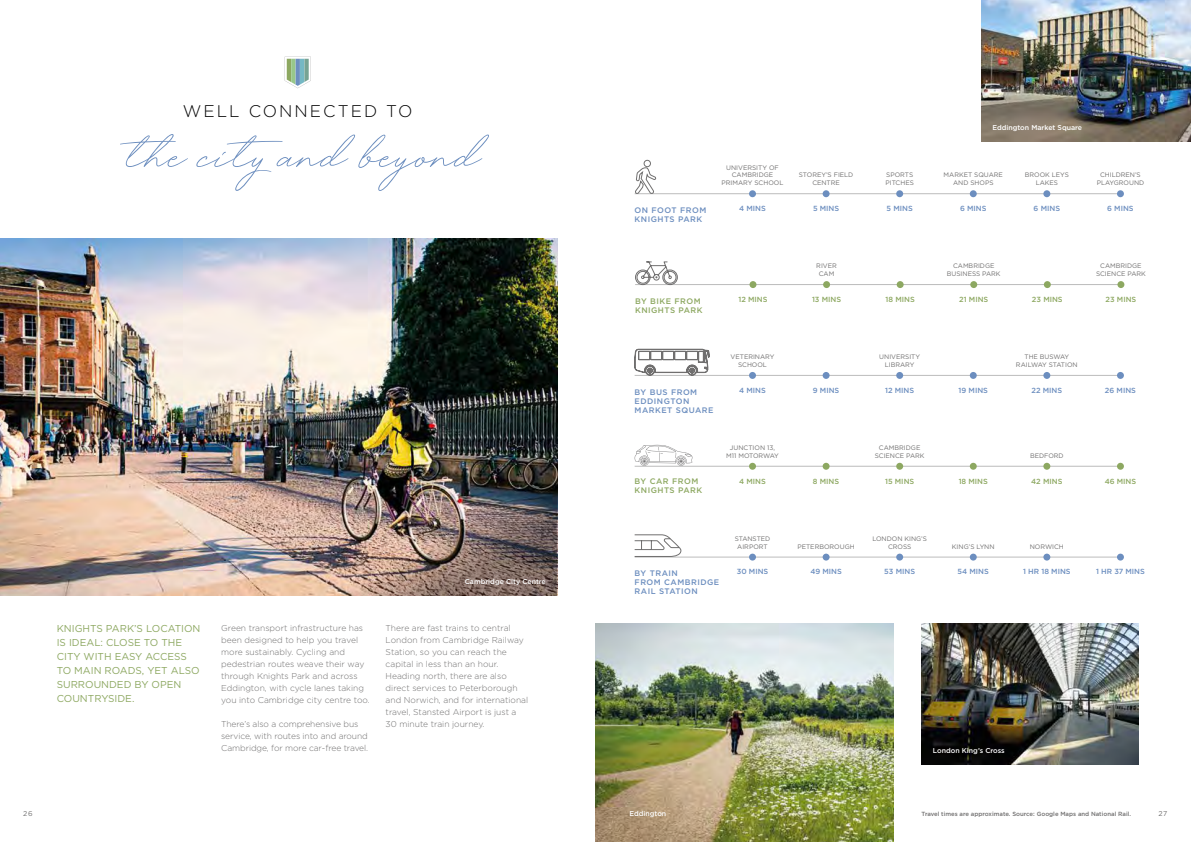
<style>
.page{position:relative;width:1191px;height:842px;background:#fff}
.page>*{position:absolute;margin:0;border:0;box-sizing:border-box;transform-origin:0 0}
.t1{font:55.3px "Funky Signature";color:#6c8ebf}
.t2{font:300 16.9px "Gotham";letter-spacing:.12em;color:#000}
.t3{font:10px/14px "Gotham";color:#8da861}
.t4{font:300 8.5px/12px "Gotham";color:#706f6f}
.t5{font:500 8px/9px "Gotham";letter-spacing:.06em;color:#6c8ebf}
.t6{font:500 8px/9px "Gotham";letter-spacing:.06em;color:#8da861}
.t7{font:500 7.4px "Gotham";color:#6c8ebf}
.t8{font:500 7.4px "Gotham";color:#8da861}
.t9{font:500 7px "Gotham";color:#fff}
.t10{font:7px "Gotham";color:#706f6f}
.t11{font:6.5px/7.8px "Gotham";color:#706f6f;text-align:center}
.t12{font:500 6px "Gotham";color:#706f6f}
</style>
<div class="page">
<img style="left:0;top:238px;width:557px;height:357px">
<hr style="left:634px;top:557px;width:485px;height:1px;background:#bcbcbc">
<svg style="left:634px;top:534px;width:47px;height:23px"></svg>
<div style="left:749px;top:554px;width:7px;height:7px;background:#6c8ebf;border-radius:50%"></div>
<div style="left:822px;top:554px;width:7px;height:7px;background:#6c8ebf;border-radius:50%"></div>
<div style="left:896px;top:554px;width:7px;height:7px;background:#6c8ebf;border-radius:50%"></div>
<div style="left:969px;top:554px;width:7px;height:7px;background:#6c8ebf;border-radius:50%"></div>
<div style="left:1043px;top:554px;width:7px;height:7px;background:#6c8ebf;border-radius:50%"></div>
<div style="left:1117px;top:554px;width:7px;height:7px;background:#6c8ebf;border-radius:50%"></div>
<hr style="left:634px;top:466px;width:483px;height:1px;background:#bcbcbc">
<svg style="left:634px;top:444px;width:58px;height:22px"></svg>
<div style="left:749px;top:463px;width:7px;height:7px;background:#8da861;border-radius:50%"></div>
<div style="left:822px;top:463px;width:7px;height:7px;background:#8da861;border-radius:50%"></div>
<div style="left:896px;top:463px;width:7px;height:7px;background:#8da861;border-radius:50%"></div>
<div style="left:969px;top:463px;width:7px;height:7px;background:#8da861;border-radius:50%"></div>
<div style="left:1043px;top:463px;width:7px;height:7px;background:#8da861;border-radius:50%"></div>
<div style="left:1117px;top:463px;width:7px;height:7px;background:#8da861;border-radius:50%"></div>
<hr style="left:634px;top:193px;width:487px;height:1px;background:#bcbcbc">
<svg style="left:634px;top:160px;width:23px;height:35px"></svg>
<div style="left:749px;top:190px;width:7px;height:7px;background:#6c8ebf;border-radius:50%"></div>
<div style="left:822px;top:190px;width:7px;height:7px;background:#6c8ebf;border-radius:50%"></div>
<div style="left:896px;top:190px;width:7px;height:7px;background:#6c8ebf;border-radius:50%"></div>
<div style="left:969px;top:190px;width:7px;height:7px;background:#6c8ebf;border-radius:50%"></div>
<div style="left:1043px;top:190px;width:7px;height:7px;background:#6c8ebf;border-radius:50%"></div>
<div style="left:1117px;top:190px;width:7px;height:7px;background:#6c8ebf;border-radius:50%"></div>
<hr style="left:635px;top:284px;width:485px;height:1px;background:#bcbcbc">
<div style="left:749px;top:281px;width:7px;height:7px;background:#8da861;border-radius:50%"></div>
<div style="left:823px;top:281px;width:7px;height:7px;background:#8da861;border-radius:50%"></div>
<div style="left:896px;top:281px;width:7px;height:7px;background:#8da861;border-radius:50%"></div>
<div style="left:970px;top:281px;width:7px;height:7px;background:#8da861;border-radius:50%"></div>
<div style="left:1043px;top:281px;width:7px;height:7px;background:#8da861;border-radius:50%"></div>
<div style="left:1117px;top:281px;width:7px;height:7px;background:#8da861;border-radius:50%"></div>
<svg style="left:635px;top:261px;width:43px;height:24px"></svg>
<img style="left:981px;top:0;width:210px;height:142px">
<img style="left:921px;top:624px;width:217px;height:140px">
<img style="left:595px;top:624px;width:298px;height:218px">
<img style="left:245px;top:435px;width:312px;height:160px">
<svg style="left:285px;top:57px;width:26px;height:31px"></svg>
<hr style="left:634px;top:375px;width:487px;height:1px;background:#bcbcbc">
<div style="left:749px;top:372px;width:7px;height:7px;background:#6c8ebf;border-radius:50%"></div>
<div style="left:822px;top:372px;width:7px;height:7px;background:#6c8ebf;border-radius:50%"></div>
<div style="left:896px;top:372px;width:7px;height:7px;background:#6c8ebf;border-radius:50%"></div>
<div style="left:969px;top:372px;width:7px;height:7px;background:#6c8ebf;border-radius:50%"></div>
<div style="left:1043px;top:372px;width:7px;height:7px;background:#6c8ebf;border-radius:50%"></div>
<div style="left:1117px;top:372px;width:7px;height:7px;background:#6c8ebf;border-radius:50%"></div>
<svg style="left:634px;top:349px;width:75px;height:26px"></svg>
<h2 class="t2" style="left:183px;top:102px;width:231px">WELL CONNECTED TO</h2>
<h1 class="t1" style="left:128px;top:118px;width:355px">the city and beyond</h1>
<p class="t3" style="left:57px;top:621px;width:145px">KNIGHTS PARK’S LOCATION<br>IS IDEAL: CLOSE TO THE<br>CITY WITH EASY ACCESS<br>TO MAIN ROADS, YET ALSO<br>SURROUNDED BY OPEN<br>COUNTRYSIDE.</p>
<p class="t4" style="left:221px;top:621px;width:150px">Green transport infrastructure has been designed to help you travel more sustainably. Cycling and pedestrian routes weave their way through Knights Park and across Eddington, with cycle lanes taking you into Cambridge city centre too.</p>
<p class="t4" style="left:221px;top:717px;width:148px">There’s also a comprehensive bus service, with routes into and around<br>Cambridge, for more car-free travel.</p>
<p class="t9" style="left:465px;top:577px;width:83px">Cambridge City Centre</p>
<p class="t4" style="left:386px;top:621px;width:144px">There are fast trains to central<br>London from Cambridge Railway<br>Station, so you can reach the capital in less than an hour.<br>Heading north, there are also direct services to Peterborough and Norwich, and for international travel, Stansted Airport is just a<br>30 minute train journey.</p>
<p class="t5" style="left:634px;top:206px;width:73px">ON FOOT FROM<br>KNIGHTS PARK</p>
<p class="t11" style="left:721px;top:163px;width:63px">UNIVERSITY OF<br>CAMBRIDGE<br>PRIMARY SCHOOL</p>
<p class="t7" style="left:739px;top:204px;width:28px">4 MINS</p>
<p class="t11" style="left:799px;top:171px;width:56px">STOREY’S FIELD<br>CENTRE</p>
<p class="t7" style="left:813px;top:204px;width:28px">5 MINS</p>
<p class="t11" style="left:885px;top:171px;width:30px;text-align:left">SPORTS<br>PITCHES</p>
<p class="t7" style="left:886px;top:204px;width:28px">5 MINS</p>
<p class="t6" style="left:635px;top:296px;width:69px">BY BIKE FROM<br>KNIGHTS PARK</p>
<p class="t8" style="left:738px;top:295px;width:31px">12 MINS</p>
<p class="t11" style="left:816px;top:262px;width:22px">RIVER<br>CAM</p>
<p class="t8" style="left:812px;top:295px;width:31px">13 MINS</p>
<p class="t8" style="left:885px;top:295px;width:31px">18 MINS</p>
<p class="t9" style="left:992px;top:124px;width:91px">Eddington Market Square</p>
<p class="t11" style="left:943px;top:171px;width:61px">MARKET SQUARE<br>AND SHOPS</p>
<p class="t7" style="left:960px;top:204px;width:28px">6 MINS</p>
<p class="t11" style="left:1024px;top:171px;width:46px">BROOK LEYS<br>LAKES</p>
<p class="t7" style="left:1033px;top:204px;width:28px">6 MINS</p>
<p class="t11" style="left:1096px;top:171px;width:49px">CHILDREN’S<br>PLAYGROUND</p>
<p class="t7" style="left:1107px;top:204px;width:28px">6 MINS</p>
<p class="t11" style="left:947px;top:262px;width:55px">CAMBRIDGE<br>BUSINESS PARK</p>
<p class="t8" style="left:959px;top:295px;width:31px">21 MINS</p>
<p class="t8" style="left:1032px;top:295px;width:32px">23 MINS</p>
<p class="t11" style="left:1096px;top:262px;width:51px">CAMBRIDGE<br>SCIENCE PARK</p>
<p class="t8" style="left:1105px;top:295px;width:32px">23 MINS</p>
<p class="t5" style="left:634px;top:387px;width:80px">BY BUS FROM<br>EDDINGTON<br>MARKET SQUARE</p>
<p class="t6" style="left:634px;top:477px;width:69px">BY CAR FROM<br>KNIGHTS PARK</p>
<p class="t11" style="left:730px;top:353px;width:45px">VETERINARY<br>SCHOOL</p>
<p class="t7" style="left:739px;top:386px;width:28px">4 MINS</p>
<p class="t7" style="left:813px;top:386px;width:28px">9 MINS</p>
<p class="t11" style="left:726px;top:444px;width:54px">JUNCTION 13,<br>M11 MOTORWAY</p>
<p class="t8" style="left:739px;top:477px;width:28px">4 MINS</p>
<p class="t8" style="left:813px;top:477px;width:28px">8 MINS</p>
<p class="t5" style="left:634px;top:569px;width:86px">BY TRAIN<br>FROM CAMBRIDGE<br>RAIL STATION</p>
<p class="t11" style="left:734px;top:534px;width:37px">STANSTED<br>AIRPORT</p>
<p class="t7" style="left:736px;top:568px;width:33px">30 MINS</p>
<p class="t11" style="left:797px;top:542px;width:59px">PETERBOROUGH</p>
<p class="t7" style="left:810px;top:568px;width:33px">49 MINS</p>
<p class="t11" style="left:879px;top:353px;width:42px">UNIVERSITY<br>LIBRARY</p>
<p class="t7" style="left:885px;top:386px;width:31px">12 MINS</p>
<p class="t7" style="left:958px;top:386px;width:31px">19 MINS</p>
<p class="t11" style="left:874px;top:444px;width:51px">CAMBRIDGE<br>SCIENCE PARK</p>
<p class="t8" style="left:885px;top:477px;width:31px">15 MINS</p>
<p class="t8" style="left:958px;top:477px;width:31px">18 MINS</p>
<p class="t11" style="left:872px;top:534px;width:56px">LONDON KING’S<br>CROSS</p>
<p class="t7" style="left:884px;top:568px;width:32px">53 MINS</p>
<p class="t11" style="left:952px;top:542px;width:44px">KING’S LYNN</p>
<p class="t7" style="left:957px;top:568px;width:33px">54 MINS</p>
<p class="t11" style="left:1016px;top:353px;width:63px">THE BUSWAY<br>RAILWAY STATION</p>
<p class="t7" style="left:1031px;top:386px;width:32px">22 MINS</p>
<p class="t7" style="left:1105px;top:386px;width:32px">26 MINS</p>
<p class="t11" style="left:1030px;top:451px;width:35px">BEDFORD</p>
<p class="t8" style="left:1031px;top:477px;width:33px">42 MINS</p>
<p class="t8" style="left:1104px;top:477px;width:33px">46 MINS</p>
<p class="t11" style="left:1029px;top:542px;width:36px">NORWICH</p>
<p class="t7" style="left:1023px;top:568px;width:49px">1 HR 18 MINS</p>
<p class="t7" style="left:1096px;top:568px;width:50px">1 HR 37 MINS</p>
<p class="t9" style="left:933px;top:747px;width:73px">London King’s Cross</p>
<p class="t9" style="left:629px;top:809px;width:38px">Eddington</p>
<p class="t10" style="left:23px;top:809px;width:11px">26</p>
<p class="t10" style="left:1158px;top:809px;width:11px">27</p>
<p class="t12" style="left:921px;top:810px;width:211px">Travel times are approximate. Source: Google Maps and National Rail.</p>
</div>
